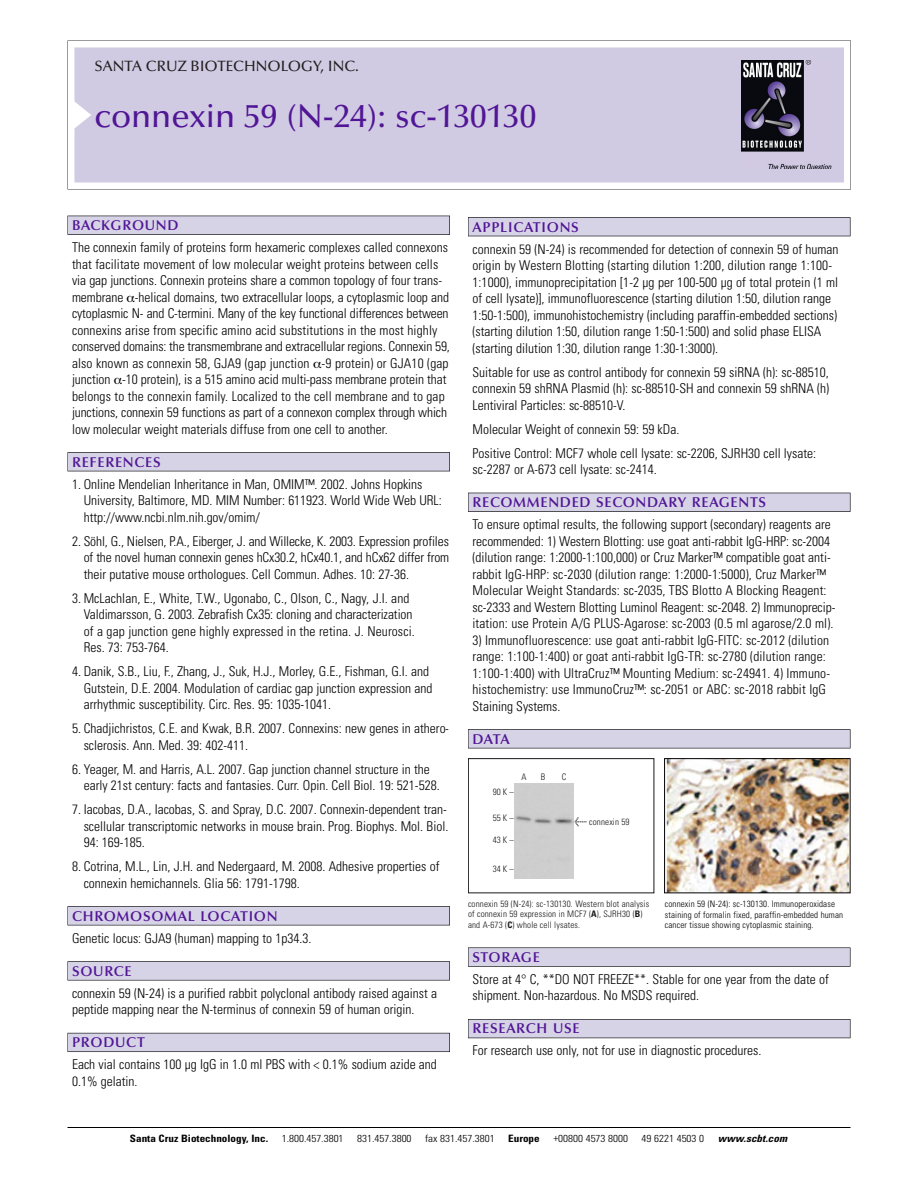
<style>
.page{position:relative;width:918px;height:1188px;background:#fff}
.page>*{position:absolute;margin:0;border:0;box-sizing:border-box;transform-origin:0 0}
.t1{font:500 33px "Optima";color:#511695}
.t2{font:500 15px "Optima";color:#231f20}
.t3{font:600 14.25px "Optima";letter-spacing:.05em;color:#511695}
.t4{font:300 condensed 13.5px/16.5px "Univers";color:#000}
.t5{font:300 condensed 10.2px "Univers";color:#000;scale:1.1 1}
.t6{font:700 condensed 10.2px "Univers";color:#000;scale:1.1 1}
.t7{font:italic 700 condensed 10.2px "Univers";letter-spacing:.005em;color:#000;scale:1.1 1}
.t8{font:9px/10.5px "Univers Condensed Light+HUKRAB";letter-spacing:.015em;color:#191919}
.t9{font:300 condensed 9px/10.5px "Univers";letter-spacing:.015em;color:#000}
.s1{font-family:"Meta Plus Book Roman+IAIZBG";font-size:10.5px}
.s2{font-family:"Univers Condensed Bold+YITJKV"}
</style>
<div class="page">
<svg style="left:68px;top:40px;width:783px;height:149px"></svg>
<div style="left:74px;top:47px;width:770px;height:135px;background:#d1cae3"></div>
<img style="left:741px;top:60px;width:90px;height:108px">
<div style="left:68px;top:216px;width:382px;height:19px;background:#525155"></div>
<div style="left:68px;top:216px;width:381px;height:18px;background:#d7d3e7"></div>
<div style="left:68px;top:452px;width:382px;height:19px;background:#525155"></div>
<div style="left:68px;top:453px;width:381px;height:18px;background:#d7d3e7"></div>
<div style="left:68px;top:906px;width:382px;height:19px;background:#545357"></div>
<div style="left:68px;top:907px;width:381px;height:18px;background:#d7d3e7"></div>
<div style="left:68px;top:961px;width:382px;height:19px;background:#575759"></div>
<div style="left:68px;top:962px;width:381px;height:18px;background:#d7d3e7"></div>
<div style="left:68px;top:1033px;width:382px;height:19px;background:#5b5a62"></div>
<div style="left:68px;top:1033px;width:381px;height:18px;background:#d7d3e7"></div>
<div style="left:468px;top:217px;width:382px;height:19px;background:#525156"></div>
<div style="left:468px;top:218px;width:382px;height:18px;background:#d7d3e7"></div>
<div style="left:468px;top:493px;width:382px;height:19px;background:#515055"></div>
<div style="left:468px;top:493px;width:382px;height:18px;background:#d7d3e7"></div>
<div style="left:468px;top:729px;width:382px;height:19px;background:#545357"></div>
<div style="left:468px;top:730px;width:382px;height:18px;background:#d7d3e7"></div>
<svg style="left:468px;top:947px;width:382px;height:20px"></svg>
<div style="left:468px;top:948px;width:382px;height:18px;background:#d7d3e7"></div>
<div style="left:468px;top:1019px;width:382px;height:19px;background:#535259"></div>
<div style="left:468px;top:1020px;width:382px;height:18px;background:#d7d3e7"></div>
<hr style="left:68px;top:1127px;width:782px;height:1px;background:#000">
<div style="left:468px;top:758px;width:186px;height:135px;border:1px solid #191919"></div>
<div style="left:515px;top:783px;width:59px;height:96px;background:#cecece"></div>
<img style="left:666px;top:760px;width:182px;height:131px">
<div style="left:664px;top:758px;width:186px;height:135px;border:1px solid #000"></div>
<p class="t2" style="left:94px;top:61px;width:266px">SANTA CRUZ BIOTECHNOLOGY, INC.</p>
<h1 class="t1" style="left:94px;top:103px;width:443px">connexin 59 (N-24): sc-130130</h1>
<p class="t3" style="left:72px;top:219px;width:108px">BACKGROUND</p>
<p class="t4" style="left:72px;top:240px;width:379px">The connexin family of proteins form hexameric complexes called connexons that facilitate movement of low molecular weight proteins between cells via gap junctions. Connexin proteins share a common topology of four trans&shy;membrane -helical domains, two extracellular loops, a cytoplasmic loop and cytoplasmic N- and C-termini. Many of the key functional differences between connexins arise from specific amino acid substitutions in the most highly conserved domains: the transmembrane and extracellular regions. Connexin 59, also known as connexin 58, GJA9 (gap junction -9 protein) or GJA10 (gap junction -10 protein), is a 515 amino acid multi-pass membrane protein that belongs to the connexin family. Localized to the cell membrane and to gap junctions, connexin 59 functions as part of a connexon complex through which low molecular weight materials diffuse from one cell to another.</p>
<p class="t3" style="left:72px;top:456px;width:90px">REFERENCES</p>
<p class="t4" style="left:84px;top:477px;width:360px;text-indent:-12px">1. Online Mendelian Inheritance in Man, OMIM™. 2002. Johns Hopkins<br>University, Baltimore, MD. MIM Number: 611923. World Wide Web URL: http://www.ncbi.nlm.nih.gov/omim/</p>
<p class="t4" style="left:84px;top:534px;width:367px;text-align:justify;text-indent:-12px">2. Söhl, G., Nielsen, P.A., Eiberger, J. and Willecke, K. 2003. Expression profiles of the novel human connexin genes hCx30.2, hCx40.1, and hCx62 differ from their putative mouse orthologues. Cell Commun. Adhes. 10: 27-36.</p>
<p class="t4" style="left:84px;top:591px;width:333px;text-indent:-12px">3. McLachlan, E., White, T.W., Ugonabo, C., Olson, C., Nagy, J.I. and Valdimarsson, G. 2003. Zebrafish Cx35: cloning and characterization of a gap junction gene highly expressed in the retina. J. Neurosci.<br>Res. 73: 753-764.</p>
<p class="t4" style="left:84px;top:664px;width:350px;text-indent:-12px">4. Danik, S.B., Liu, F., Zhang, J., Suk, H.J., Morley, G.E., Fishman, G.I. and<br>Gutstein, D.E. 2004. Modulation of cardiac gap junction expression and arrhythmic susceptibility. Circ. Res. 95: 1035-1041.</p>
<p class="t4" style="left:84px;top:721px;width:367px;text-indent:-12px">5. Chadjichristos, C.E. and Kwak, B.R. 2007. Connexins: new genes in athero&shy;sclerosis. Ann. Med. 39: 402-411.</p>
<p class="t4" style="left:84px;top:762px;width:358px;text-indent:-12px">6. Yeager, M. and Harris, A.L. 2007. Gap junction channel structure in the early 21st century: facts and fantasies. Curr. Opin. Cell Biol. 19: 521-528.</p>
<p class="t4" style="left:84px;top:802px;width:366px;text-align:justify;text-indent:-12px">7. Iacobas, D.A., Iacobas, S. and Spray, D.C. 2007. Connexin-dependent tran&shy;scellular transcriptomic networks in mouse brain. Prog. Biophys. Mol. Biol.<br>94: 169-185.</p>
<p class="t4" style="left:84px;top:859px;width:357px;text-indent:-12px">8. Cotrina, M.L., Lin, J.H. and Nedergaard, M. 2008. Adhesive properties of connexin hemichannels. Glia 56: 1791-1798.</p>
<p class="t3" style="left:72px;top:910px;width:207px">CHROMOSOMAL LOCATION</p>
<p class="t4" style="left:72px;top:931px;width:241px">Genetic locus: GJA9 (human) mapping to 1p34.3.</p>
<p class="t3" style="left:72px;top:965px;width:61px">SOURCE</p>
<p class="t4" style="left:72px;top:986px;width:367px">connexin 59 (N-24) is a purified rabbit polyclonal antibody raised against a peptide mapping near the N-terminus of connexin 59 of human origin.</p>
<p class="t3" style="left:72px;top:1037px;width:74px">PRODUCT</p>
<p class="t4" style="left:72px;top:1057px;width:366px">Each vial contains 100 µg IgG in 1.0 ml PBS with &lt; 0.1% sodium azide and<br>0.1% gelatin.</p>
<p class="t3" style="left:473px;top:221px;width:108px">APPLICATIONS</p>
<p class="t4" style="left:473px;top:242px;width:367px">connexin 59 (N-24) is recommended for detection of connexin 59 of human origin by Western Blotting (starting dilution 1:200, dilution range 1:100- 1:1000), immunoprecipitation [1-2 µg per 100-500 µg of total protein (1 ml of cell lysate)], immunofluorescence (starting dilution 1:50, dilution range 1:50-1:500), immunohistochemistry (including paraffin-embedded sections) (starting dilution 1:50, dilution range 1:50-1:500) and solid phase ELISA (starting dilution 1:30, dilution range 1:30-1:3000).</p>
<p class="t4" style="left:473px;top:365px;width:358px;text-align:justify">Suitable for use as control antibody for connexin 59 siRNA (h): sc-88510, connexin 59 shRNA Plasmid (h): sc-88510-SH and connexin 59 shRNA (h)<br>Lentiviral Particles: sc-88510-V.</p>
<p class="t4" style="left:473px;top:418px;width:345px;line-height:24px">Molecular Weight of connexin 59: 59 kDa.<br>Positive Control: MCF7 whole cell lysate: sc-2206, SJRH30 cell lysate:</p>
<p class="t4" style="left:473px;top:462px;width:186px">sc-2287 or A-673 cell lysate: sc-2414.</p>
<p class="t3" style="left:473px;top:497px;width:295px">RECOMMENDED SECONDARY REAGENTS</p>
<p class="t4" style="left:473px;top:517px;width:364px">To ensure optimal results, the following support (secondary) reagents are recommended: 1) Western Blotting: use goat anti-rabbit IgG-HRP: sc-2004 (dilution range: 1:2000-1:100,000) or Cruz Marker™ compatible goat anti&shy;rabbit IgG-HRP: sc-2030 (dilution range: 1:2000-1:5000), Cruz Marker™ Molecular Weight Standards: sc-2035, TBS Blotto A Blocking Reagent: sc-2333 and Western Blotting Luminol Reagent: sc-2048. 2) Immunoprecip&shy;itation: use Protein A/G PLUS-Agarose: sc-2003 (0.5 ml agarose/2.0 ml).</p>
<p class="t4" style="left:473px;top:633px;width:359px">3) Immunofluorescence: use goat anti-rabbit IgG-FITC: sc-2012 (dilution range: 1:100-1:400) or goat anti-rabbit IgG-TR: sc-2780 (dilution range:<br>1:100-1:400) with UltraCruz™ Mounting Medium: sc-24941. 4) Immuno&shy;histochemistry: use ImmunoCruz™: sc-2051 or ABC: sc-2018 rabbit IgG Staining Systems.</p>
<p class="t3" style="left:473px;top:733px;width:39px">DATA</p>
<p class="t8" style="left:521px;top:773px;width:7px">A</p>
<p class="t8" style="left:541px;top:773px;width:6px">B</p>
<p class="t8" style="left:562px;top:773px;width:6px">C</p>
<p class="t8" style="left:493px;top:788px;width:22px">90K–</p>
<p class="t8" style="left:493px;top:814px;width:22px">55K–</p>
<p class="t8" style="left:493px;top:835px;width:22px">43K–</p>
<p class="t8" style="left:493px;top:864px;width:22px">34K–</p>
<p class="t8" style="left:575px;top:818px;width:56px"><span class="s1">&lt;</span> connexin 59</p>
<p class="t8" style="left:468px;top:899px;width:183px">connexin 59 (N-24): sc-130130. Western blot analysis of connexin 59 expression in MCF7 (<span class="s2">A</span>), SJRH30 (<span class="s2">B</span>) and A-673 (<span class="s2">C</span>) whole cell lysates.</p>
<p class="t9" style="left:665px;top:900px;width:180px">connexin 59 (N-24): sc-130130. Immunoperoxidase staining of formalin fixed, paraffin-embedded human cancer tissue showing cytoplasmic staining.</p>
<p class="t3" style="left:473px;top:951px;width:69px">STORAGE</p>
<p class="t4" style="left:473px;top:972px;width:358px">Store at 4° C, **DO NOT FREEZE**. Stable for one year from the date of shipment. Non-hazardous. No MSDS required.</p>
<p class="t3" style="left:473px;top:1023px;width:109px">RESEARCH USE</p>
<p class="t4" style="left:473px;top:1044px;width:290px">For research use only, not for use in diagnostic procedures.</p>
<p class="t6" style="left:130px;top:1135px;width:127px">Santa Cruz Biotechnology, Inc.</p>
<p class="t5" style="left:282px;top:1135px;width:58px">1.800.457.3801</p>
<p class="t5" style="left:357px;top:1135px;width:51px">831.457.3800</p>
<p class="t5" style="left:425px;top:1135px;width:65px">fax 831.457.3801</p>
<p class="t6" style="left:508px;top:1135px;width:30px">Europe</p>
<p class="t5" style="left:553px;top:1135px;width:69px">+00800 4573 8000</p>
<p class="t5" style="left:642px;top:1135px;width:58px">49 6221 4503 0</p>
<p class="t7" style="left:718px;top:1135px;width:64px">www.scbt.com</p>
</div>
